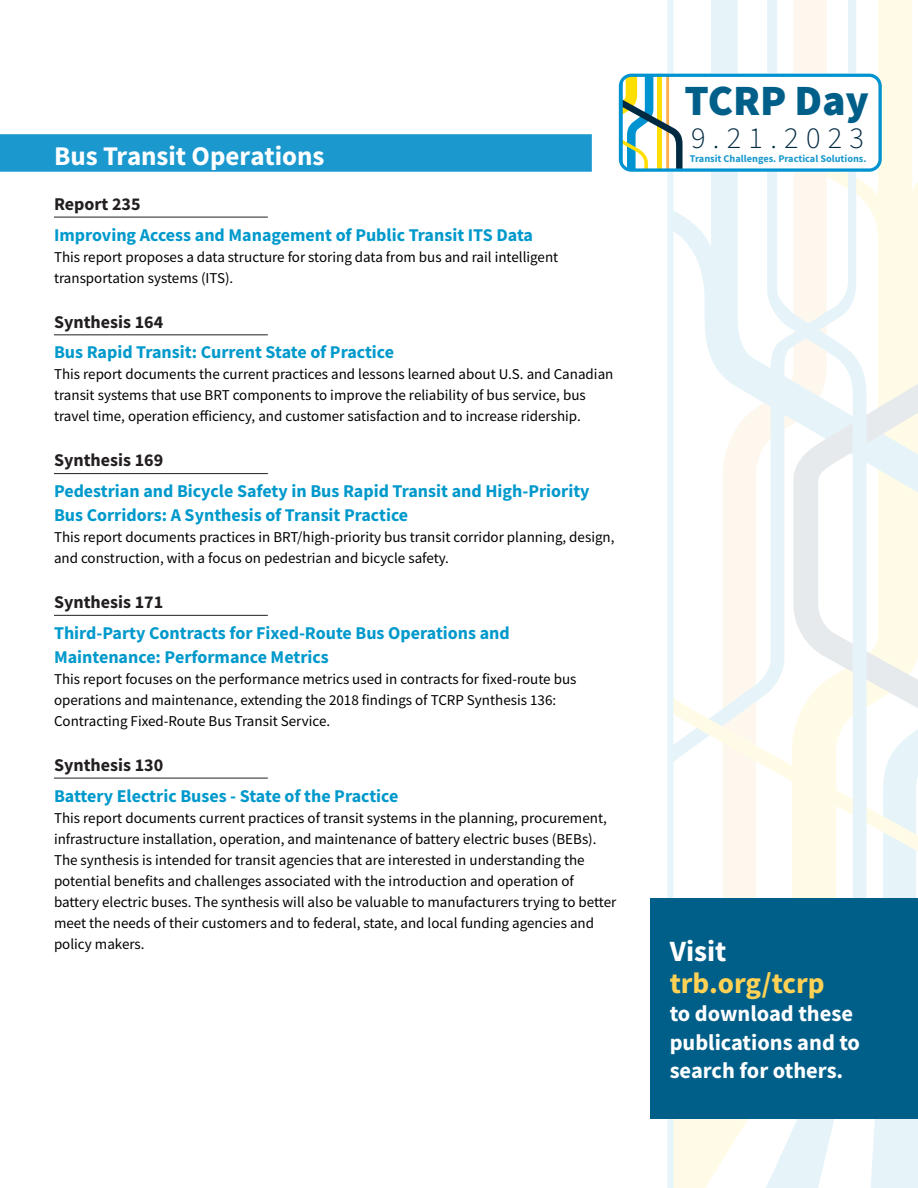
<style>
.page{position:relative;width:918px;height:1188px;background:#fff}
.page>*{position:absolute;margin:0;border:0;box-sizing:border-box;transform-origin:0 0}
.t1{font:900 43.2px "Source Sans Pro";color:#005f89}
.t2{font:300 30.3px "Source Sans Pro";letter-spacing:.24em;color:#002a42}
.t3{font:700 29.4px "Source Sans Pro";color:#ffd255}
.t4{font:700 29.4px "Source Sans Pro";color:#fff}
.t5{font:700 27px "Source Sans Pro";color:#fff}
.t6{font:700 22.5px/28.5px "Source Sans Pro";color:#fff}
.Report_Title{font:700 18px/24px "Source Sans Pro";color:#09c}
.Report_Number{font:700 18px "Source Sans Pro";color:#231f20}
.Report_Description{font:15px/21px "Source Sans Pro";color:#000}
.t7{font:700 10.35px "Source Sans Pro";color:#1b99cf}
</style>
<div class="page">
<svg style="left:667px;top:0;width:251px;height:1188px"></svg>
<div style="left:650px;top:899px;width:268px;height:220px;background:#005f89"></div>
<div style="left:650px;top:74px;width:214px;height:98px;background:#fff"></div>
<svg style="left:623px;top:78px;width:66px;height:1110px"></svg>
<div style="left:619px;top:74px;width:263px;height:98px;border:3px solid #0093d1;border-radius:11px"></div>
<div style="left:0;top:134px;width:592px;height:38px;background:#1b99cf"></div>
<hr style="left:54px;top:217px;width:214px;height:1px;background:#231f20">
<hr style="left:54px;top:334px;width:214px;height:1px;background:#231f20">
<hr style="left:54px;top:473px;width:214px;height:1px;background:#231f20">
<hr style="left:54px;top:615px;width:214px;height:1px;background:#231f20">
<hr style="left:54px;top:778px;width:214px;height:1px;background:#231f20">
<p class="t5" style="left:54px;top:138px;width:272px">Bus Transit Operations</p>
<p class="Report_Number" style="left:54px;top:192px;width:88px">Report 235</p>
<p class="Report_Title" style="left:54px;top:222px;width:481px">Improving Access and Management of Public Transit ITS Data</p>
<p class="Report_Description" style="left:54px;top:246px;width:506px">This report proposes a data structure for storing data from bus and rail intelligent transportation systems (ITS).</p>
<p class="Report_Number" style="left:54px;top:310px;width:111px">Synthesis 164</p>
<p class="Report_Title" style="left:54px;top:340px;width:342px">Bus Rapid Transit: Current State of Practice</p>
<p class="Report_Description" style="left:54px;top:364px;width:561px">This report documents the current practices and lessons learned about U.S. and Canadian transit systems that use BRT components to improve the reliability of bus service, bus travel time, operation efficiency, and customer satisfaction and to increase ridership.</p>
<p class="Report_Number" style="left:54px;top:448px;width:111px">Synthesis 169</p>
<p class="Report_Title" style="left:54px;top:479px;width:537px">Pedestrian and Bicycle Safety in Bus Rapid Transit and High-Priority<br>Bus Corridors: A Synthesis of Transit Practice</p>
<p class="Report_Description" style="left:54px;top:527px;width:562px">This report documents practices in BRT/high-priority bus transit corridor planning, design, and construction, with a focus on pedestrian and bicycle safety.</p>
<p class="Report_Number" style="left:54px;top:590px;width:111px">Synthesis 171</p>
<p class="Report_Title" style="left:54px;top:621px;width:457px">Third-Party Contracts for Fixed-Route Bus Operations and<br>Maintenance: Performance Metrics</p>
<p class="Report_Description" style="left:54px;top:668px;width:524px">This report focuses on the performance metrics used in contracts for fixed-route bus operations and maintenance, extending the 2018 findings of TCRP Synthesis 136:<br>Contracting Fixed-Route Bus Transit Service.</p>
<p class="Report_Number" style="left:54px;top:753px;width:111px">Synthesis 130</p>
<p class="Report_Title" style="left:54px;top:783px;width:346px">Battery Electric Buses - State of the Practice</p>
<p class="Report_Description" style="left:54px;top:807px;width:564px">This report documents current practices of transit systems in the planning, procurement, infrastructure installation, operation, and maintenance of battery electric buses (BEBs).<br>The synthesis is intended for transit agencies that are interested in understanding the potential benefits and challenges associated with the introduction and operation of battery electric buses. The synthesis will also be valuable to manufacturers trying to better meet the needs of their customers and to federal, state, and local funding agencies and policy makers.</p>
<h1 class="t1" style="left:685px;top:71px;width:186px">TCRP Day</h1>
<h2 class="t2" style="left:691px;top:117px;width:174px">9.21.2023</h2>
<p class="t7" style="left:690px;top:152px;width:178px">Transit Challenges. Practical Solutions.</p>
<h3 class="t4" style="left:670px;top:932px;width:58px">Visit</h3>
<h3 class="t3" style="left:670px;top:963px;width:157px">trb.org/tcrp</h3>
<h3 class="t6" style="left:670px;top:999px;width:192px">to download these publications and to search for others.</h3>
</div>
